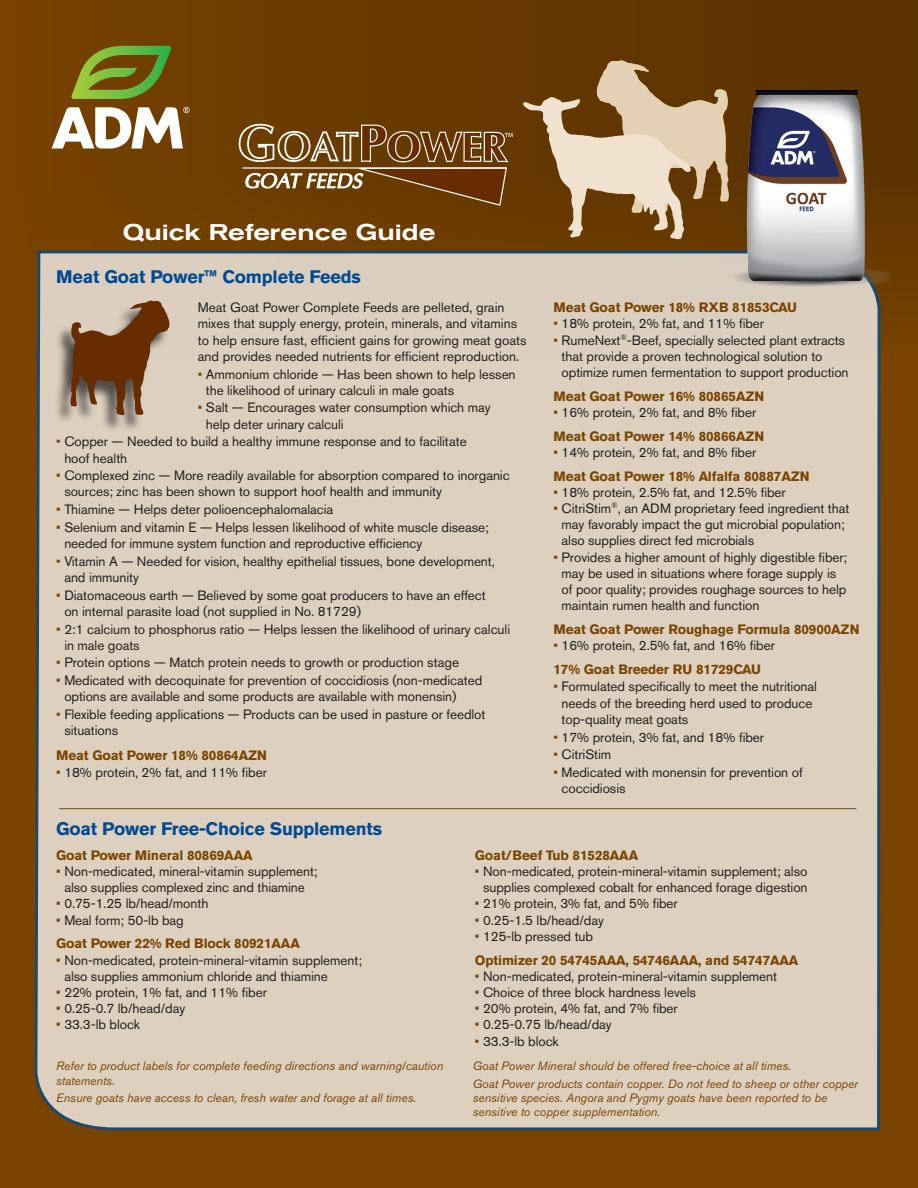
<style>
.page{position:relative;width:918px;height:1188px;background:#794400}
.page>*{position:absolute;margin:0;border:0;box-sizing:border-box;transform-origin:0 0}
.t1{font:500 expanded 22.5px "Akzidenz Grotesk BE";color:#fff}
.t2{font:700 18px "Akzidenz Grotesk BE";letter-spacing:-.01em;color:#014a91}
.t3{font:13.5px/16.2px "Akzidenz Grotesk BE";letter-spacing:-.005em;color:#231f20}
.t4{font:700 13.5px/23.7px "Akzidenz Grotesk BE";letter-spacing:-.01em;color:#794400}
.t5{font:italic 12px/14.4px "Akzidenz Grotesk BE";color:#794400}
.s1{color:#794400}
.s2{font-weight:700;color:#794400}
.s3{font-weight:400}
.s4{font-weight:400;color:#231f20}
</style>
<div class="page">
<svg style="left:51px;top:0;width:867px;height:298px"></svg>
<div style="left:34px;top:249px;width:848px;height:882px;background:#ddd0bf"></div>
<svg style="left:71px;top:46px;width:101px;height:53px"></svg>
<svg style="left:52px;top:107px;width:138px;height:42px"></svg>
<img style="left:724px;top:90px;width:166px;height:197px">
<svg style="left:523px;top:60px;width:206px;height:179px;background:#a08057"></svg>
<div style="left:54px;top:303px;width:115px;height:130px;background:#231f20;opacity:.75"></div>
<svg style="left:70px;top:300px;width:100px;height:115px;background:#957356"></svg>
<svg style="left:238px;top:123px;width:275px;height:84px"></svg>
<hr style="left:243px;top:167px;width:263px;height:2px;background:#fff">
<hr style="left:59px;top:808px;width:797px;height:1px;background:#794400">
<h1 class="t1" style="left:123px;top:219px;width:314px">Quick Reference Guide</h1>
<h2 class="t2" style="left:56px;top:267px;width:306px">Meat Goat Power™ Complete Feeds</h2>
<p class="t3" style="left:198px;top:299px;width:330px">Meat Goat Power Complete Feeds are pelleted, grain mixes that supply energy, protein, minerals, and vitamins to help ensure fast, efficient gains for growing meat goats and provides needed nutrients for efficient reproduction.</p>
<p class="t3" style="left:206px;top:366px;width:311px;text-indent:-8px"><span class="s1">•</span> Ammonium chloride — Has been shown to help lessen the likelihood of urinary calculi in male goats</p>
<p class="t3" style="left:206px;top:400px;width:286px;text-indent:-8px"><span class="s1">•</span> Salt — Encourages water consumption which may help deter urinary calculi</p>
<p class="t3" style="left:64px;top:433px;width:404px;text-indent:-8px"><span class="s1">•</span> Copper — Needed to build a healthy immune response and to facilitate hoof health</p>
<p class="t3" style="left:64px;top:467px;width:447px;text-indent:-8px"><span class="s1">•</span> Complexed zinc — More readily available for absorption compared to inorganic sources; zinc has been shown to support hoof health and immunity</p>
<p class="t3" style="left:56px;top:501px;width:279px"><span class="s1">•</span> Thiamine — Helps deter polioencephalomalacia</p>
<p class="t3" style="left:64px;top:519px;width:426px;text-indent:-8px"><span class="s1">•</span> Selenium and vitamin E — Helps lessen likelihood of white muscle disease; needed for immune system function and reproductive efficiency</p>
<p class="t3" style="left:64px;top:553px;width:432px;text-indent:-8px"><span class="s1">•</span> Vitamin A — Needed for vision, healthy epithelial tissues, bone development, and immunity</p>
<p class="t3" style="left:64px;top:587px;width:423px;text-indent:-8px"><span class="s1">•</span> Diatomaceous earth — Believed by some goat producers to have an effect on internal parasite load (not supplied in No. 81729)</p>
<p class="t3" style="left:64px;top:621px;width:447px;text-indent:-8px"><span class="s1">•</span> 2:1 calcium to phosphorus ratio — Helps lessen the likelihood of urinary calculi in male goats</p>
<p class="t3" style="left:56px;top:655px;width:404px"><span class="s1">•</span> Protein options — Match protein needs to growth or production stage</p>
<p class="t3" style="left:64px;top:672px;width:419px;text-indent:-8px"><span class="s1">•</span> Medicated with decoquinate for prevention of coccidiosis (non-medicated options are available and some products are available with monensin)</p>
<p class="t3" style="left:64px;top:706px;width:423px;text-indent:-8px"><span class="s1">•</span> Flexible feeding applications — Products can be used in pasture or feedlot situations</p>
<p class="t4" style="left:56px;top:744px;width:212px">Meat Goat Power 18% 80864AZN</p>
<p class="t3" style="left:56px;top:764px;width:212px"><span class="s1">•</span> 18% protein, 2% fat, and 11% fiber</p>
<h2 class="t2" style="left:56px;top:819px;width:327px">Goat Power Free-Choice Supplements</h2>
<p class="t4" style="left:554px;top:296px;width:245px">Meat Goat Power 18% RXB 81853CAU</p>
<p class="t3" style="left:554px;top:316px;width:212px"><span class="s1">•</span> 18% protein, 2% fat, and 11% fiber</p>
<p class="t3" style="left:562px;top:332px;width:289px;text-indent:-8px"><span class="s1">•</span> RumeNext<sup>®</sup>-Beef, specially selected plant extracts that provide a proven technological solution to optimize rumen fermentation to support production</p>
<p class="t4" style="left:553px;top:384px;width:212px">Meat Goat Power 16% 80865AZN</p>
<p class="t3" style="left:553px;top:400px;width:212px;line-height:23.7px"><span class="s1">•</span> 16% protein, 2% fat, and 8% fiber<br><span class="s2">Meat Goat Power 14% 80866AZN</span></p>
<p class="t4" style="left:553px;top:440px;width:258px"><span class="s3">•</span> <span class="s4">14% protein, 2% fat, and 8% fiber<br></span>Meat Goat Power 18% Alfalfa 80887AZN</p>
<p class="t3" style="left:553px;top:484px;width:234px"><span class="s1">•</span> 18% protein, 2.5% fat, and 12.5% fiber</p>
<p class="t3" style="left:562px;top:500px;width:289px;text-indent:-8px"><span class="s1">•</span> CitriStim<sup>®</sup>, an ADM proprietary feed ingredient that may favorably impact the gut microbial population; also supplies direct fed microbials</p>
<p class="t3" style="left:562px;top:549px;width:287px;text-indent:-8px"><span class="s1">•</span> Provides a higher amount of highly digestible fiber; may be used in situations where forage supply is of poor quality; provides roughage sources to help maintain rumen health and function</p>
<p class="t4" style="left:553px;top:617px;width:308px">Meat Goat Power Roughage Formula 80900AZN</p>
<p class="t3" style="left:553px;top:633px;width:223px;line-height:23.7px"><span class="s1">•</span> 16% protein, 2.5% fat, and 16% fiber<br><span class="s2">17% Goat Breeder RU 81729CAU</span></p>
<p class="t3" style="left:562px;top:679px;width:257px;text-indent:-8px"><span class="s1">•</span> Formulated specifically to meet the nutritional needs of the breeding herd used to produce top-quality meat goats</p>
<p class="t3" style="left:553px;top:729px;width:212px"><span class="s1">•</span> 17% protein, 3% fat, and 18% fiber</p>
<p class="t3" style="left:553px;top:746px;width:59px"><span class="s1">•</span> CitriStim</p>
<p class="t3" style="left:562px;top:764px;width:243px;text-indent:-8px"><span class="s1">•</span> Medicated with monensin for prevention of coccidiosis</p>
<p class="t4" style="left:56px;top:843px;width:198px">Goat Power Mineral 80869AAA</p>
<p class="t3" style="left:56px;top:863px;width:263px;text-align:center"><span class="s1">•</span> Non-medicated, mineral-vitamin supplement; also supplies complexed zinc and thiamine</p>
<p class="t3" style="left:56px;top:896px;width:154px"><span class="s1">•</span> 0.75-1.25 lb/head/month</p>
<p class="t4" style="left:56px;top:908px;width:245px"><span class="s3">•</span> <span class="s4">Meal form; 50-lb bag<br></span>Goat Power 22% Red Block 80921AAA</p>
<p class="t3" style="left:64px;top:952px;width:299px;text-indent:-8px"><span class="s1">•</span> Non-medicated, protein-mineral-vitamin supplement; also supplies ammonium chloride and thiamine</p>
<p class="t3" style="left:56px;top:984px;width:212px"><span class="s1">•</span> 22% protein, 1% fat, and 11% fiber</p>
<p class="t3" style="left:56px;top:1000px;width:131px"><span class="s1">•</span> 0.25-0.7 lb/head/day</p>
<p class="t3" style="left:56px;top:1016px;width:85px"><span class="s1">•</span> 33.3-lb block</p>
<p class="t5" style="left:56px;top:1059px;width:389px">Refer to product labels for complete feeding directions and warning/caution statements.</p>
<p class="t5" style="left:56px;top:1090px;width:361px">Ensure goats have access to clean, fresh water and forage at all times.</p>
<p class="t4" style="left:475px;top:843px;width:165px">Goat/Beef Tub 81528AAA</p>
<p class="t3" style="left:475px;top:863px;width:334px;text-align:center"><span class="s1">•</span> Non-medicated, protein-mineral-vitamin supplement; also supplies complexed cobalt for enhanced forage digestion</p>
<p class="t3" style="left:475px;top:896px;width:204px"><span class="s1">•</span> 21% protein, 3% fat, and 5% fiber</p>
<p class="t3" style="left:475px;top:912px;width:131px"><span class="s1">•</span> 0.25-1.5 lb/head/day</p>
<p class="t4" style="left:475px;top:924px;width:325px"><span class="s3">•</span> <span class="s4">125-lb pressed tub<br></span>Optimizer 20 54745AAA, 54746AAA, and 54747AAA</p>
<p class="t3" style="left:475px;top:968px;width:304px"><span class="s1">•</span> Non-medicated, protein-mineral-vitamin supplement</p>
<p class="t3" style="left:475px;top:984px;width:223px"><span class="s1">•</span> Choice of three block hardness levels</p>
<p class="t3" style="left:475px;top:1000px;width:204px"><span class="s1">•</span> 20% protein, 4% fat, and 7% fiber</p>
<p class="t3" style="left:475px;top:1016px;width:138px"><span class="s1">•</span> 0.25-0.75 lb/head/day</p>
<p class="t3" style="left:475px;top:1033px;width:85px"><span class="s1">•</span> 33.3-lb block</p>
<p class="t5" style="left:473px;top:1057px;width:387px;line-height:17.4px">Goat Power Mineral should be offered free-choice at all times.<br>Goat Power products contain copper. Do not feed to sheep or other copper</p>
<p class="t5" style="left:473px;top:1090px;width:356px">sensitive species. Angora and Pygmy goats have been reported to be sensitive to copper supplementation.</p>
</div>
